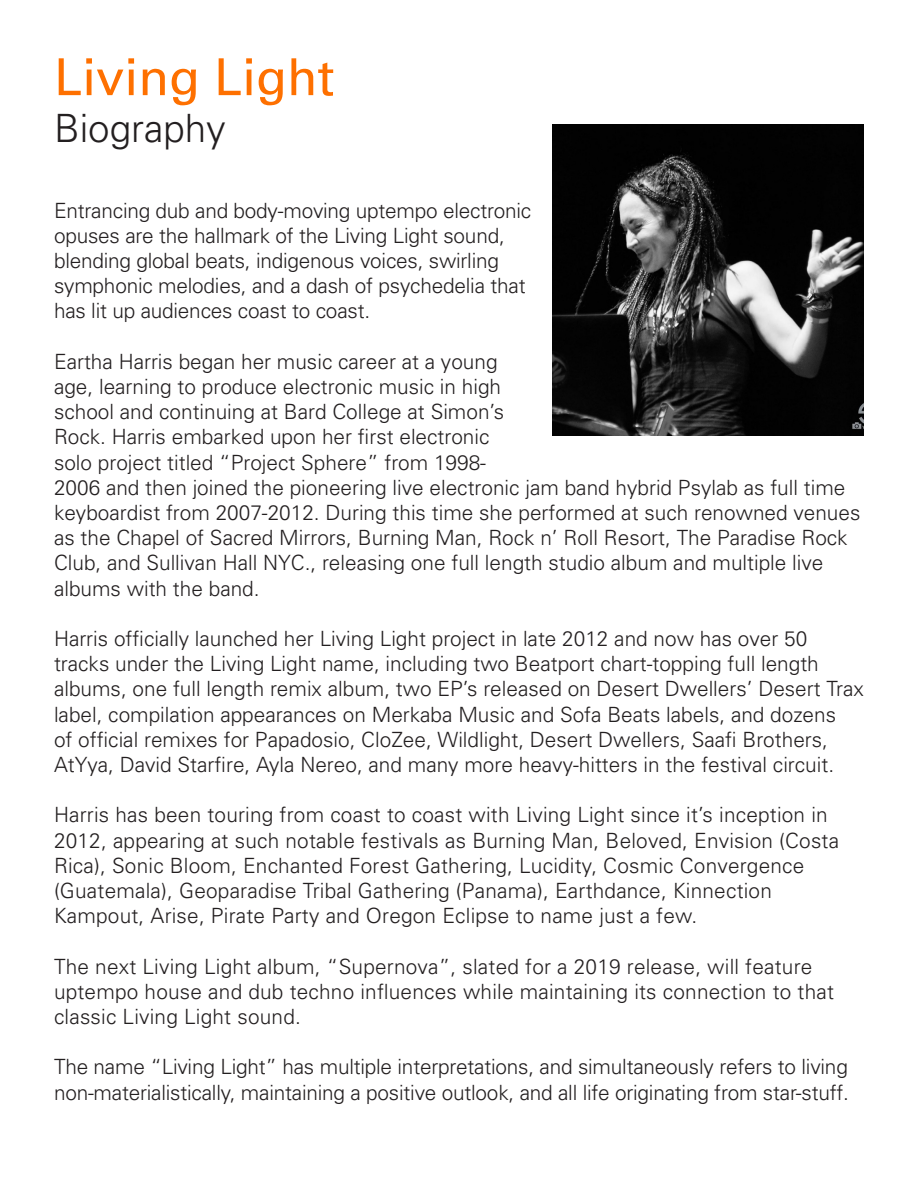
<style>
.page{position:relative;width:918px;height:1188px;background:#fff}
.page>*{position:absolute;margin:0;border:0;box-sizing:border-box;transform-origin:0 0}
.t1{font:51px "Univers";color:#fe7000}
.t2{font:300 39px "Univers";color:#231f20}
.t3{font:300 21px/25.2px "Univers";color:#231f20}
</style>
<div class="page">
<img style="left:553px;top:124px;width:311px;height:311px">
<p class="t1" style="left:54px;top:45px;width:282px">Living Light</p>
<p class="t2" style="left:54px;top:105px;width:173px">Biography</p>
<p class="t3" style="left:54px;top:197px;width:479px">Entrancing dub and body-moving uptempo electronic opuses are the hallmark of the Living Light sound, blending global beats, indigenous voices, swirling symphonic melodies, and a dash of psychedelia that has lit up audiences coast to coast.</p>
<p class="t3" style="left:54px;top:348px;width:808px">Eartha Harris began her music career at a young<br>age, learning to produce electronic music in high<br>school and continuing at Bard College at Simon’s<br>Rock. Harris embarked upon her first electronic<br>solo project titled “Project Sphere” from 1998-<br>2006 and then joined the pioneering live electronic jam band hybrid Psylab as full time keyboardist from 2007-2012. During this time she performed at such renowned venues as the Chapel of Sacred Mirrors, Burning Man, Rock n’ Roll Resort, The Paradise Rock Club, and Sullivan Hall NYC., releasing one full length studio album and multiple live albums with the band.</p>
<p class="t3" style="left:54px;top:625px;width:811px">Harris officially launched her Living Light project in late 2012 and now has over 50 tracks under the Living Light name, including two Beatport chart-topping full length albums, one full length remix album, two EP’s released on Desert Dwellers’ Desert Trax label, compilation appearances on Merkaba Music and Sofa Beats labels, and dozens<br>of official remixes for Papadosio, CloZee, Wildlight, Desert Dwellers, Saafi Brothers, AtYya, David Starfire, Ayla Nereo, and many more heavy-hitters in the festival circuit.</p>
<p class="t3" style="left:54px;top:802px;width:787px">Harris has been touring from coast to coast with Living Light since it’s inception in 2012, appearing at such notable festivals as Burning Man, Beloved, Envision (Costa Rica), Sonic Bloom, Enchanted Forest Gathering, Lucidity, Cosmic Convergence (Guatemala), Geoparadise Tribal Gathering (Panama), Earthdance, Kinnection Kampout, Arise, Pirate Party and Oregon Eclipse to name just a few.</p>
<p class="t3" style="left:54px;top:953px;width:781px">The next Living Light album, “Supernova”, slated for a 2019 release, will feature uptempo house and dub techno influences while maintaining its connection to that classic Living Light sound.</p>
<p class="t3" style="left:54px;top:1054px;width:797px">The name “Living Light” has multiple interpretations, and simultaneously refers to living non-materialistically, maintaining a positive outlook, and all life originating from star-stuff.</p>
</div>
